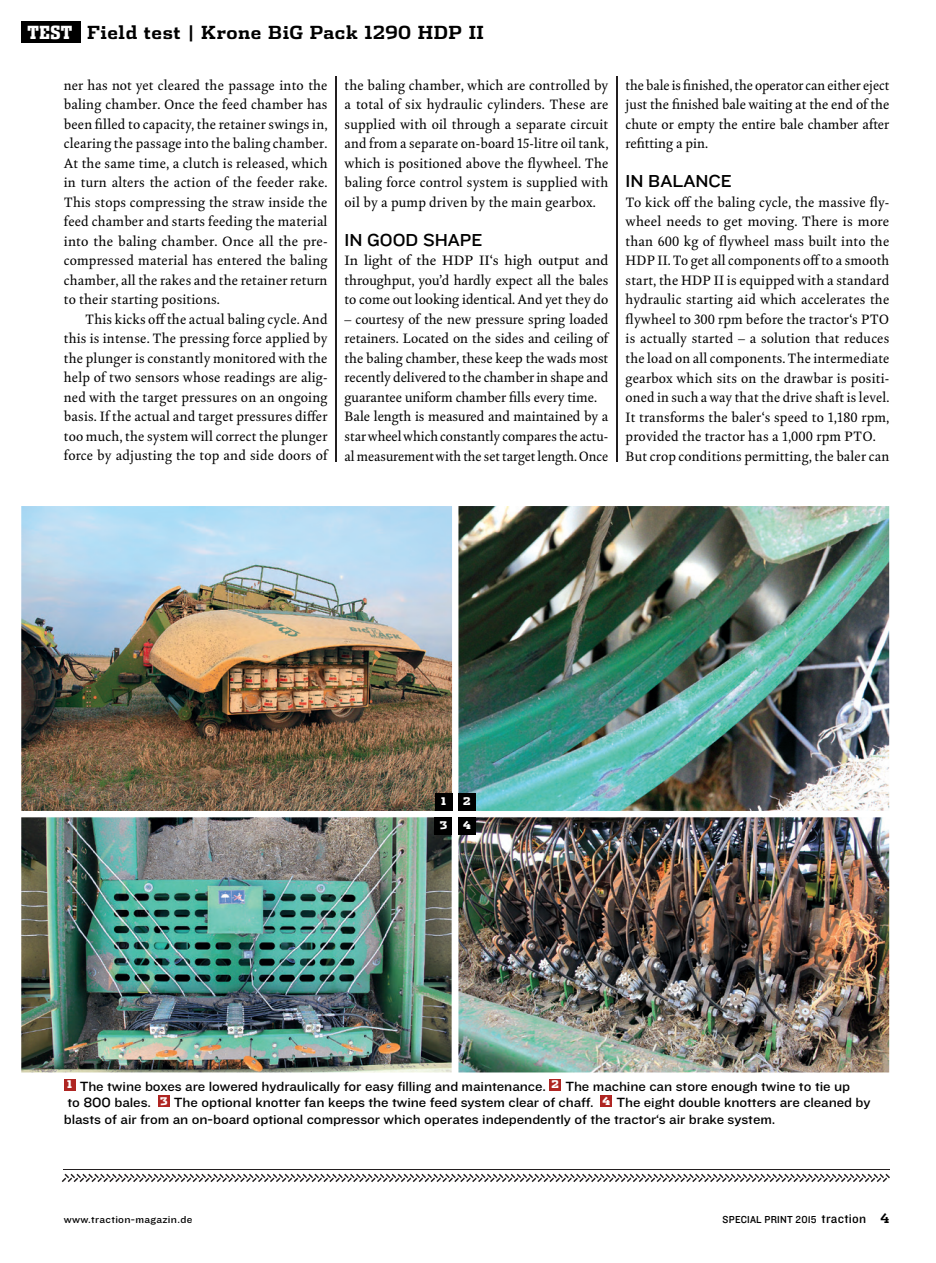
<style>
.page{position:relative;width:936px;height:1263px;background:#fff}
.page>*{position:absolute;margin:0;border:0;box-sizing:border-box;transform-origin:0 0}
.t1{font:700 18px "Dispatch";letter-spacing:.03em;color:#000}
.t2{font:18px "Knockout 32 Junior Cruisewt";color:#000}
.t3{font:13.8px/19.5px "Kingfisher";letter-spacing:.01em;color:#000;text-align:justify}
.t4{font:13.8px/16.5px "Knockout 32 Junior Cruisewt";letter-spacing:-.005em;color:#000}
.t5{font:13.8px/19.5px "Kingfisher";letter-spacing:.01em;color:#000;text-align:justify;scale:1.05 1}
.t6{font:10.5px "Knockout 31 Junior Middlewt";letter-spacing:.02em;color:#000}
.t7{font:10.5px "Knockout 32 Junior Cruisewt";letter-spacing:.03em;color:#000}
.t8{font:900 10.5px "Dispatch";color:#fff}
.s1{font-family:"Dispatch Comp";font-weight:900;color:#fff}
.s2{font-size:13.5px}
.s3{font-family:"Dispatch";font-weight:700;font-size:12.75px}
</style>
<div class="page">
<img style="left:21px;top:506px;width:431px;height:305px">
<img style="left:21px;top:817px;width:430px;height:255px">
<img style="left:458px;top:506px;width:431px;height:305px">
<img style="left:458px;top:817px;width:431px;height:255px">
<div style="left:435px;top:794px;width:17px;height:17px;background:#000"></div>
<div style="left:435px;top:817px;width:17px;height:17px;background:#000"></div>
<div style="left:458px;top:794px;width:17px;height:17px;background:#000"></div>
<div style="left:458px;top:817px;width:17px;height:17px;background:#000"></div>
<img style="left:64px;top:1169px;width:825px;height:1px">
<img style="left:64px;top:1174px;width:826px;height:4px">
<img style="left:616px;top:77px;width:1px;height:385px">
<img style="left:336px;top:77px;width:1px;height:385px">
<div style="left:64px;top:1079px;width:11px;height:11px;background:#af2522"></div>
<div style="left:549px;top:1079px;width:12px;height:11px;background:#af2522"></div>
<div style="left:158px;top:1095px;width:12px;height:12px;background:#af2522"></div>
<div style="left:600px;top:1095px;width:12px;height:12px;background:#af2522"></div>
<div style="left:21px;top:21px;width:60px;height:22px;background:#000"></div>
<h1 class="t1" style="left:28px;top:19px;width:458px"><span class="s1">TEST</span> Field test | Krone BiG Pack 1290 HDP II</h1>
<p class="t3" style="left:64px;top:75px;width:265px">ner has not yet cleared the passage into the baling chamber. Once the feed chamber has been filled to capacity, the retainer swings in, clearing the passage into the baling chamber.<br>At the same time, a clutch is released, which in turn alters the action of the feeder rake.<br>This stops compressing the straw inside the feed chamber and starts feeding the material into the baling chamber. Once all the pre&shy;compressed material has entered the baling chamber, all the rakes and the retainer return to their starting positions.</p>
<p class="t3" style="left:64px;top:309px;width:265px;text-indent:21px">This kicks off the actual baling cycle. And this is intense. The pressing force applied by the plunger is constantly monitored with the help of two sensors whose readings are alig&shy;ned with the target pressures on an ongoing basis. If the actual and target pressures differ too much, the system will correct the plunger force by adjusting the top and side doors of</p>
<p class="t3" style="left:344px;top:75px;width:265px">the baling chamber, which are controlled by a total of six hydraulic cylinders. These are supplied with oil through a separate circuit and from a separate on-board 15-litre oil tank, which is positioned above the flywheel. The baling force control system is supplied with oil by a pump driven by the main gearbox.</p>
<h1 class="t2" style="left:344px;top:227px;width:139px">IN GOOD SHAPE</h1>
<p class="t5" style="left:344px;top:251px;width:253px">In light of the HDP II‘s high output and throughput, you’d hardly expect all the bales to come out looking identical. And yet they do</p>
<p class="t3" style="left:344px;top:309px;width:265px;text-align:left">– courtesy of the new pressure spring loaded retainers. Located on the sides and ceiling of the baling chamber, these keep the wads most recently delivered to the chamber in shape and guarantee uniform chamber fills every time.<br>Bale length is measured and maintained by a star wheel which constantly compares the actu&shy;al measurement with the set target length. Once</p>
<p class="t3" style="left:625px;top:75px;width:265px">the bale is finished, the operator can either eject just the finished bale waiting at the end of the chute or empty the entire bale chamber after refitting a pin.</p>
<h1 class="t2" style="left:625px;top:169px;width:108px">IN BALANCE</h1>
<p class="t3" style="left:625px;top:192px;width:265px;text-align:left">To kick off the baling cycle, the massive fly&shy;wheel needs to get moving. There is more than 600 kg of flywheel mass built into the HDP II. To get all components off to a smooth start, the HDP II is equipped with a standard hydraulic starting aid which accelerates the flywheel to 300 rpm before the tractor‘s PTO is actually started – a solution that reduces the load on all components. The intermediate gearbox which sits on the drawbar is positi&shy;oned in such a way that the drive shaft is level.<br>It transforms the baler‘s speed to 1,180 rpm, provided the tractor has a 1,000 rpm PTO.<br>But crop conditions permitting, the baler can</p>
<p class="t8" style="left:441px;top:794px;width:6px">1</p>
<p class="t8" style="left:439px;top:817px;width:9px">3</p>
<p class="t8" style="left:463px;top:794px;width:9px">2</p>
<p class="t8" style="left:463px;top:817px;width:9px">4</p>
<p class="t4" style="left:64px;top:1077px;width:808px"><sup>1</sup> The twine boxes are lowered hydraulically for easy filling and maintenance. <sup>2</sup> The machine can store enough twine to tie up<br>to 800 bales. <sup>3</sup> The optional knotter fan keeps the twine feed system clear of chaff. <sup>4</sup> The eight double knotters are cleaned by blasts of air from an on-board optional compressor which operates independently of the tractor‘s air brake system.</p>
<p class="t7" style="left:64px;top:1212px;width:130px">www.traction-magazin.de</p>
<p class="t6" style="left:722px;top:1212px;width:168px">SPECIAL PRINT 2015 <span class="s2">traction</span> <span class="s3">4</span></p>
</div>
